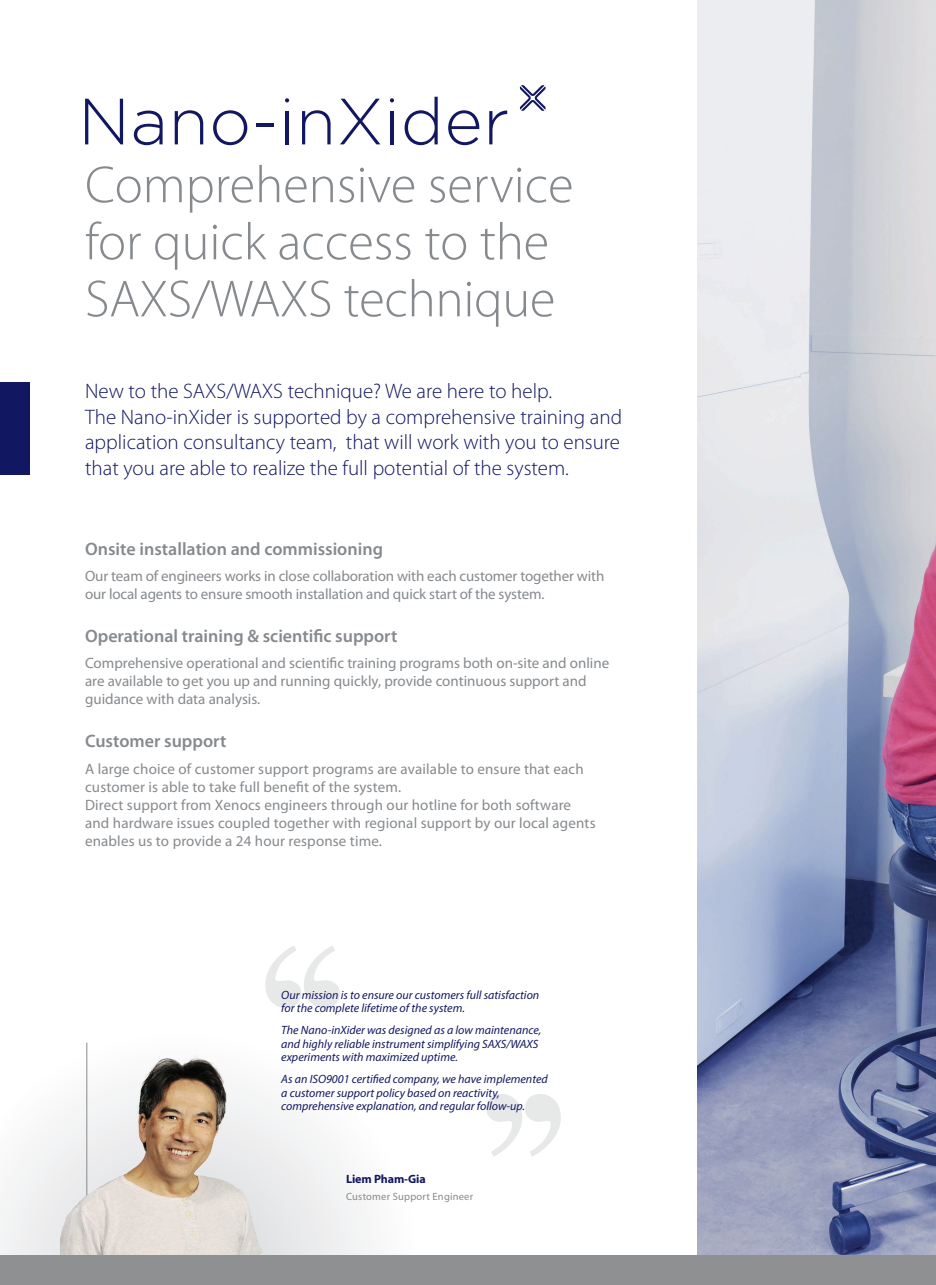
<style>
.page{position:relative;width:936px;height:1285px;background:#fff}
.page>*{position:absolute;margin:0;border:0;box-sizing:border-box;transform-origin:0 0}
.t1{font:300 52.5px/57px "Myriad Pro";color:#868a8e}
.t2{font:300 21px/25.5px "Myriad Pro";color:#121761}
.t3{font:600 18px "Myriad Pro";color:#868a8e}
.t4{font:15px/18px "Myriad Pro";color:#868a8e}
.t5{font:italic 12px/13.5px "Myriad Pro";color:#121761}
.t6{font:700 12px "Myriad Pro";letter-spacing:-.01em;color:#121761}
.t7{font:10.5px "Myriad Pro";letter-spacing:.02em;color:#868a8e}
</style>
<div class="page">
<img style="left:697px;top:0;width:238px;height:1254px">
<div style="left:0;top:382px;width:30px;height:93px;background:#121761"></div>
<svg style="left:519px;top:85px;width:27px;height:26px"></svg>
<svg style="left:85px;top:99px;width:38px;height:45px"></svg>
<svg style="left:134px;top:110px;width:28px;height:35px"></svg>
<svg style="left:175px;top:110px;width:28px;height:34px"></svg>
<svg style="left:213px;top:110px;width:34px;height:35px"></svg>
<hr style="left:256px;top:123px;width:18px;height:4px;background:#121761">
<hr style="left:285px;top:111px;width:4px;height:33px;background:#121761">
<svg style="left:302px;top:110px;width:28px;height:34px"></svg>
<svg style="left:340px;top:99px;width:40px;height:45px"></svg>
<hr style="left:390px;top:111px;width:3px;height:33px;background:#121761">
<svg style="left:404px;top:97px;width:33px;height:48px"></svg>
<svg style="left:448px;top:110px;width:31px;height:35px"></svg>
<svg style="left:489px;top:110px;width:18px;height:34px"></svg>
<svg style="left:285px;top:98px;width:4px;height:4px"></svg>
<svg style="left:390px;top:98px;width:4px;height:4px"></svg>
<svg style="left:486px;top:1094px;width:75px;height:62px"></svg>
<svg style="left:265px;top:946px;width:75px;height:62px"></svg>
<img style="left:13px;top:1042px;width:327px;height:212px">
<div style="left:0;top:1254px;width:935px;height:30px;background:#8e9091"></div>
<h1 class="t1" style="left:85px;top:157px;width:490px">Comprehensive service for quick access to the<br>SAXS/WAXS technique</h1>
<p class="t2" style="left:85px;top:379px;width:538px">New to the SAXS/WAXS technique? We are here to help.<br>The Nano-inXider is supported by a comprehensive training and application consultancy team, that will work with you to ensure that you are able to realize the full potential of the system.</p>
<p class="t3" style="left:85px;top:537px;width:299px">Onsite installation and commissioning</p>
<p class="t4" style="left:85px;top:566px;width:520px">Our team of engineers works in close collaboration with each customer together with our local agents to ensure smooth installation and quick start of the system.</p>
<p class="t3" style="left:85px;top:624px;width:314px">Operational training &amp; scientific support</p>
<p class="t4" style="left:85px;top:654px;width:525px">Comprehensive operational and scientific training programs both on-site and online are available to get you up and running quickly, provide continuous support and guidance with data analysis.</p>
<p class="t3" style="left:85px;top:729px;width:143px">Customer support</p>
<p class="t4" style="left:85px;top:759px;width:512px">A large choice of customer support programs are available to ensure that each customer is able to take full benefit of the system.<br>Direct support from Xenocs engineers through our hotline for both software and hardware issues coupled together with regional support by our local agents enables us to provide a 24 hour response time.</p>
<p class="t5" style="left:281px;top:987px;width:259px">Our mission is to ensure our customers full satisfaction for the complete lifetime of the system.</p>
<p class="t5" style="left:281px;top:1023px;width:261px">The Nano-inXider was designed as a low maintenance, and highly reliable instrument simplifying SAXS/WAXS experiments with maximized uptime.</p>
<p class="t5" style="left:281px;top:1072px;width:268px">As an ISO9001 certified company, we have implemented a customer support policy based on reactivity, comprehensive explanation, and regular follow-up.</p>
<p class="t6" style="left:346px;top:1170px;width:81px">Liem Pham-Gia</p>
<p class="t7" style="left:346px;top:1189px;width:128px">Customer Support Engineer</p>
</div>
